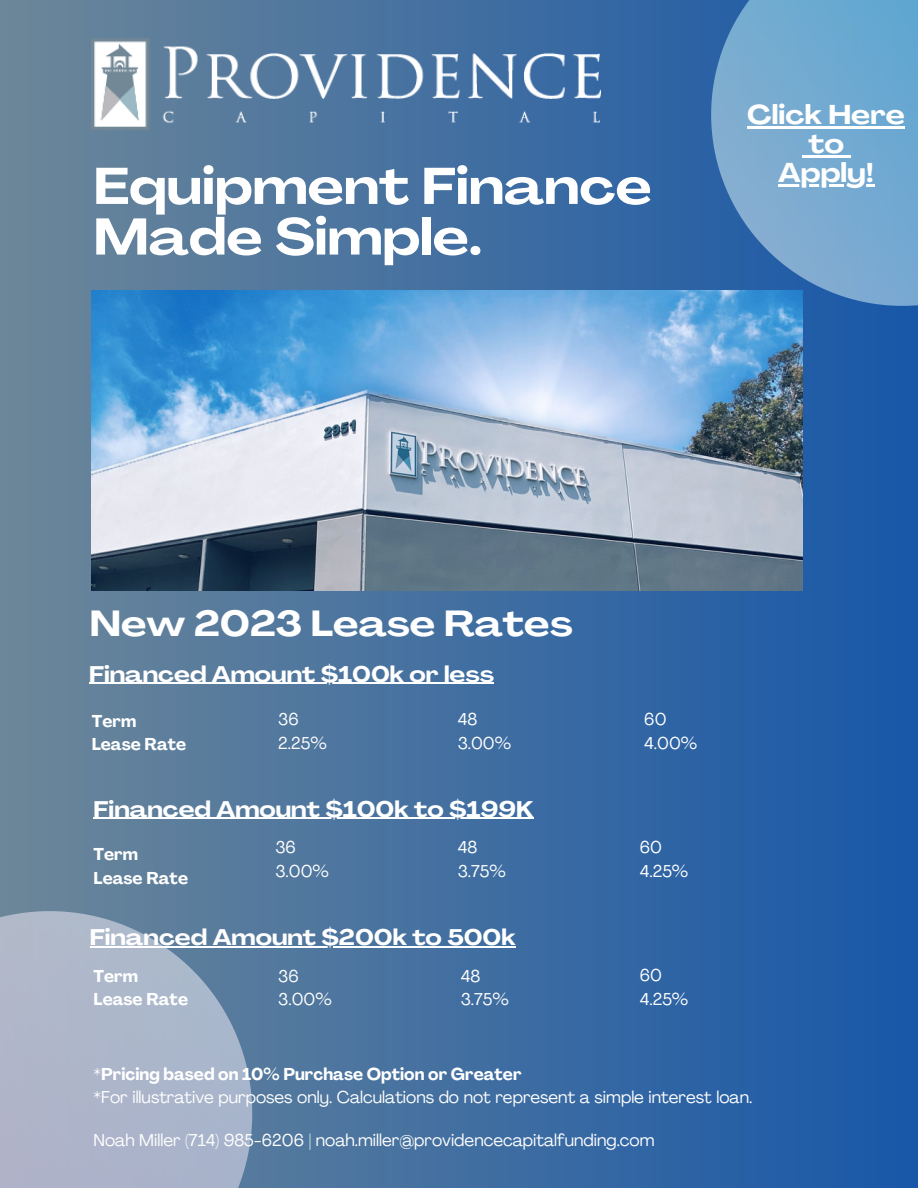
<style>
.page{position:relative;width:918px;height:1188px;background:#fff}
.page>*{position:absolute;margin:0;border:0;box-sizing:border-box;transform-origin:0 0}
.t1{font:700 expanded 50.85px/50.7px "Agrandir";color:#fff}
.t2{font:700 expanded 35.85px "Agrandir";color:#fff}
.t3{font:700 expanded 26.85px/29.2px "Agrandir";color:#fff;text-align:center}
.t4{font:700 expanded 22.35px "Agrandir";color:#fff}
.t5{font:16.95px/23.7px "Agrandir";color:#fff}
.t6{font:700 16.95px/23.7px "Agrandir";color:#fff}
.s1{font-weight:700}
</style>
<div class="page">
<div style="left:0;top:0;width:918px;height:1188px;background:linear-gradient(to right,#6d8799,#1857a8)"></div>
<svg style="left:711px;top:0;width:207px;height:306px;background:#6ba0cb"></svg>
<svg style="left:0;top:911px;width:252px;height:277px;background:#a1aec4"></svg>
<img style="left:92px;top:290px;width:711px;height:300px">
<img style="left:92px;top:39px;width:508px;height:92px">
<hr style="left:89px;top:683px;width:405px;height:1px;background:#fff">
<hr style="left:94px;top:818px;width:440px;height:1px;background:#fff">
<hr style="left:90px;top:946px;width:426px;height:1px;background:#fff">
<hr style="left:747px;top:126px;width:158px;height:2px;background:#fff">
<svg style="left:802px;top:155px;width:6px;height:3px"></svg>
<hr style="left:808px;top:155px;width:36px;height:3px;background:#fff">
<svg style="left:844px;top:155px;width:6px;height:3px"></svg>
<hr style="left:778px;top:185px;width:96px;height:2px;background:#fff">
<h1 class="t1" style="left:94px;top:166px;width:560px">Equipment Finance<br>Made Simple.</h1>
<h3 class="t3" style="left:747px;top:102px;width:159px">Click Here to<br>Apply!</h3>
<h2 class="t2" style="left:90px;top:610px;width:484px">New 2023 Lease Rates</h2>
<h3 class="t4" style="left:89px;top:665px;width:407px">Financed Amount $100k or less</h3>
<p class="t6" style="left:92px;top:711px;width:96px">Term<br>Lease Rate</p>
<p class="t5" style="left:278px;top:709px;width:50px">36<br>2.25%</p>
<p class="t5" style="left:458px;top:709px;width:55px">48<br>3.00%</p>
<p class="t5" style="left:644px;top:709px;width:54px">60<br>4.00%</p>
<h3 class="t4" style="left:94px;top:800px;width:442px">Financed Amount $100k to $199K</h3>
<p class="t6" style="left:94px;top:844px;width:96px">Term<br>Lease Rate</p>
<p class="t5" style="left:276px;top:837px;width:55px">36<br>3.00%</p>
<p class="t5" style="left:458px;top:837px;width:50px">48<br>3.75%</p>
<p class="t5" style="left:640px;top:837px;width:50px">60<br>4.25%</p>
<h3 class="t4" style="left:90px;top:928px;width:427px">Financed Amount $200k to 500k</h3>
<p class="t6" style="left:94px;top:966px;width:96px">Term<br>Lease Rate</p>
<p class="t5" style="left:278px;top:966px;width:55px">36<br>3.00%</p>
<p class="t5" style="left:461px;top:966px;width:50px">48<br>3.75%</p>
<p class="t5" style="left:640px;top:965px;width:50px">60<br>4.25%</p>
<p class="t5" style="left:94px;top:1064px;width:660px"><span class="s1">*Pricing based on 10% Purchase Option or Greater<br>*</span>For illustrative purposes only. Calculations do not represent a simple interest loan.</p>
<p class="t5" style="left:94px;top:1130px;width:562px">Noah Miller (714) 985-6206 | noah.miller@providencecapitalfunding.com</p>
</div>
